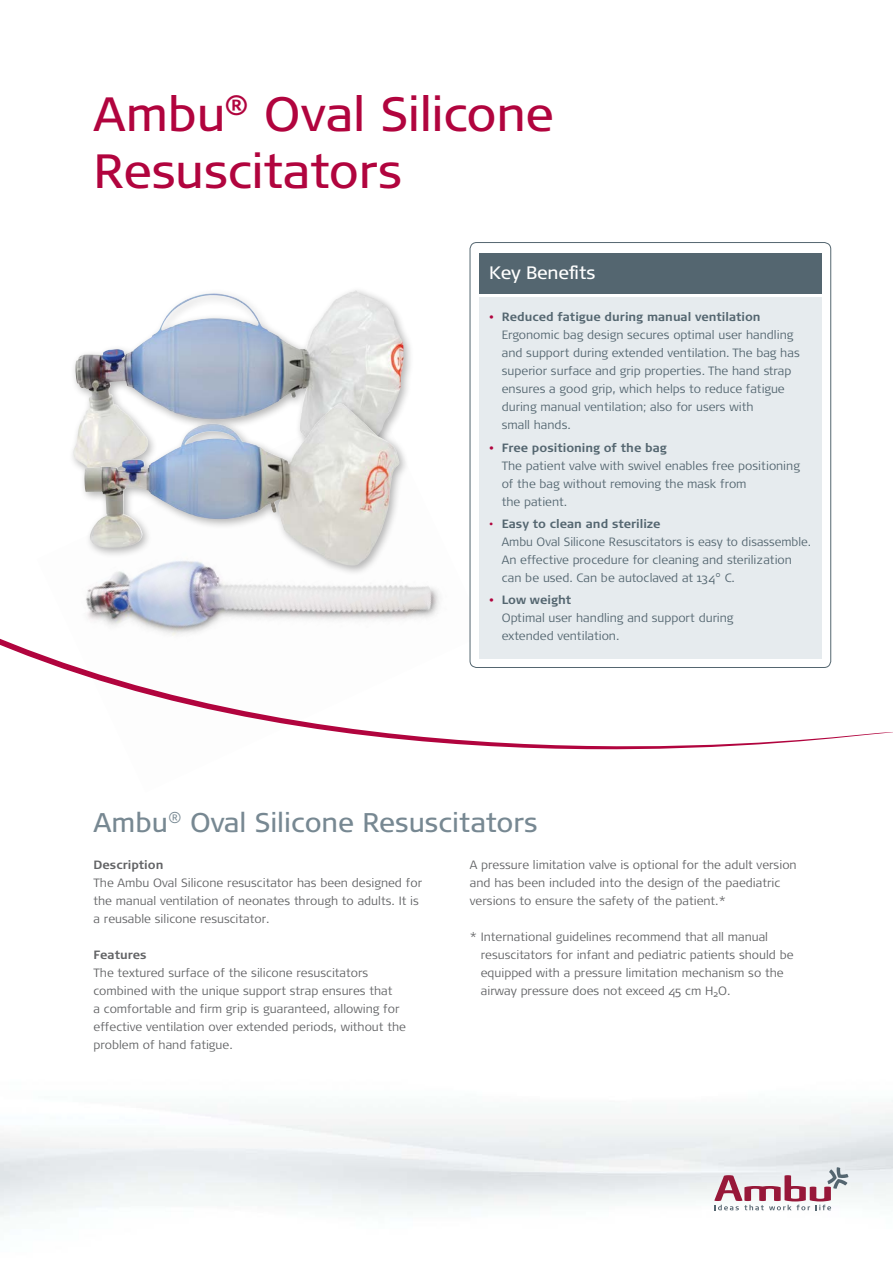
<style>
.page{position:relative;width:893px;height:1263px;background:#fff}
.page>*{position:absolute;margin:0;border:0;box-sizing:border-box;transform-origin:0 0}
.t1{font:48px/57px "Signa OT";letter-spacing:-.01em;color:#b1043e}
.t2{font:27px "Signa OT";color:#778892}
.t3{font:18px "Signa OT";letter-spacing:-.01em;color:#fff}
.t4{font:300 12px/18px "Signa OT";color:#636466}
.t5{font:300 12px/18px "Signa OT";color:#546670}
.t6{font:700 12px "Signa OT";color:#636466}
.s1{font-weight:700;color:#b1043e}
.s2{font-weight:700}
.s3{color:#b1043e}
</style>
<div class="page">
<img style="left:86px;top:400px;width:384px;height:232px">
<svg style="left:0;top:632px;width:893px;height:117px"></svg>
<img style="left:0;top:1100px;width:893px;height:117px">
<svg style="left:714px;top:1167px;width:134px;height:43px"></svg>
<div style="left:470px;top:243px;width:361px;height:424px;background:#fff;border-radius:7px"></div>
<div style="left:470px;top:242px;width:361px;height:426px;border:1px solid #546670;border-radius:7px"></div>
<div style="left:479px;top:298px;width:342px;height:361px;background:#e6ebee"></div>
<div style="left:479px;top:253px;width:342px;height:40px;background:#546670"></div>
<div style="left:68px;top:286px;width:347px;height:196px;background:#000;opacity:.3"></div>
<img style="left:81px;top:290px;width:274px;height:69px">
<div style="left:79px;top:399px;width:331px;height:177px;background:#000;opacity:.3"></div>
<img style="left:84px;top:404px;width:253px;height:104px">
<h1 class="t1" style="left:94px;top:86px;width:462px">Ambu<sup>®</sup> Oval Silicone<br>Resuscitators</h1>
<h3 class="t3" style="left:489px;top:262px;width:108px">Key Benefits</h3>
<p class="t5" style="left:502px;top:308px;width:299px;text-indent:-13px"><span class="s1">•</span> <span class="s2">Reduced fatigue during manual ventilation </span>Ergonomic bag design secures optimal user handling and support during extended ventilation. The bag has superior surface and grip properties. The hand strap ensures a good grip, which helps to reduce fatigue during manual ventilation; also for users with<br>small hands.</p>
<p class="t5" style="left:502px;top:438px;width:300px;text-indent:-13px"><span class="s1">•</span> <span class="s2">Free positioning of the bag<br></span>The patient valve with swivel enables free positioning of the bag without removing the mask from<br>the patient.</p>
<p class="t5" style="left:502px;top:515px;width:311px;text-indent:-13px"><span class="s3">•</span> <span class="s2">Easy to clean and sterilize<br></span>Ambu Oval Silicone Resuscitators is easy to disassemble.<br>An effective procedure for cleaning and sterilization can be used. Can be autoclaved at 134° C.</p>
<p class="t5" style="left:502px;top:591px;width:233px;text-indent:-13px"><span class="s1">•</span> <span class="s2">Low weight<br></span>Optimal user handling and support during extended ventilation.</p>
<h2 class="t2" style="left:94px;top:807px;width:446px">Ambu<sup>®</sup> Oval Silicone Resuscitators</h2>
<p class="t6" style="left:94px;top:858px;width:71px">Description</p>
<p class="t4" style="left:94px;top:874px;width:330px">The Ambu Oval Silicone resuscitator has been designed for the manual ventilation of neonates through to adults. It is a reusable silicone resuscitator.</p>
<p class="t6" style="left:94px;top:948px;width:55px">Features</p>
<p class="t4" style="left:94px;top:964px;width:314px">The textured surface of the silicone resuscitators combined with the unique support strap ensures that<br>a comfortable and firm grip is guaranteed, allowing for effective ventilation over extended periods, without the problem of hand fatigue.</p>
<p class="t4" style="left:470px;top:856px;width:328px">A pressure limitation valve is optional for the adult version and has been included into the design of the paediatric versions to ensure the safety of the patient.*</p>
<p class="t4" style="left:481px;top:928px;width:314px;text-indent:-11px">* International guidelines recommend that all manual resuscitators for infant and pediatric patients should be equipped with a pressure limitation mechanism so the airway pressure does not exceed 45 cm H<sub>2</sub>O.</p>
</div>
